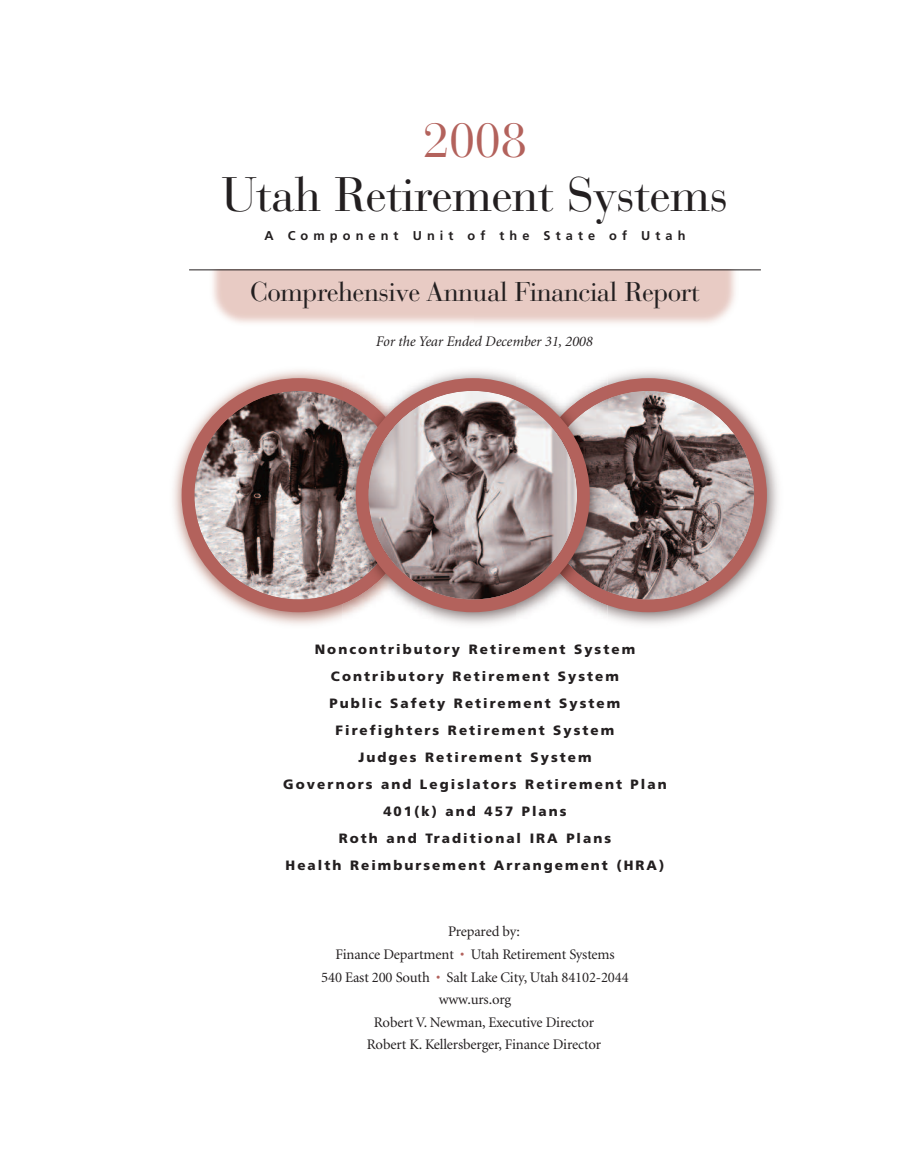
<style>
.page{position:relative;width:905px;height:1175px;background:#fff}
.page>*{position:absolute;margin:0;border:0;box-sizing:border-box;transform-origin:0 0}
.t1{font:48px "Bauer Bodoni";letter-spacing:-.015em;color:#231f20}
.t2{font:48px "Bauer Bodoni";color:#b3625c}
.t3{font:27px "Bauer Bodoni";letter-spacing:-.02em;color:#231f20}
.t4{font:14.7px "Minion";letter-spacing:-.01em;color:#231f20}
.t5{font:italic 14.7px "Minion";color:#231f20}
.t6{font:900 13.5px/27px "Frutiger";letter-spacing:.15em;color:#231f20;text-align:center}
.t7{font:700 12.75px "Frutiger";letter-spacing:.4em;color:#231f20}
.s1{color:#b3625c}
</style>
<div class="page">
<svg style="left:590px;top:378px;width:176px;height:234px;background:#a08a88"></svg>
<img style="left:173px;top:370px;width:181px;height:255px">
<svg style="left:182px;top:378px;width:174px;height:234px;background:#9a8481"></svg>
<hr style="left:189px;top:270px;width:571px;height:1px;background:#231f20">
<img style="left:590px;top:399px;width:17px;height:192px">
<img style="left:342px;top:386px;width:14px;height:218px">
<img style="left:342px;top:400px;width:14px;height:190px">
<svg style="left:356px;top:378px;width:234px;height:234px;background:#ae9594"></svg>
<h1 class="t2" style="left:423px;top:123px;width:106px">2008</h1>
<h1 class="t1" style="left:222px;top:177px;width:507px">Utah Retirement Systems</h1>
<p class="t7" style="left:264px;top:230px;width:422px">A Component Unit of the State of Utah</p>
<h2 class="t3" style="left:250px;top:282px;width:451px">Comprehensive Annual Financial Report</h2>
<p class="t5" style="left:375px;top:335px;width:218px">For the Year Ended December 31, 2008</p>
<p class="t6" style="left:283px;top:636px;width:385px">Noncontributory Retirement System Contributory Retirement System<br>Public Safety Retirement System Firefighters Retirement System<br>Judges Retirement System<br>Governors and Legislators Retirement Plan 401(k) and 457 Plans<br>Roth and Traditional IRA Plans<br>Health Reimbursement Arrangement (HRA)</p>
<p class="t4" style="left:448px;top:926px;width:73px">Prepared by:</p>
<p class="t4" style="left:335px;top:948px;width:281px">Finance Department <span class="s1">•</span> Utah Retirement Systems</p>
<p class="t4" style="left:321px;top:971px;width:309px">540 East 200 South <span class="s1">•</span> Salt Lake City, Utah 84102-2044</p>
<p class="t4" style="left:438px;top:993px;width:74px">www.urs.org</p>
<p class="t4" style="left:374px;top:1016px;width:222px">Robert V. Newman, Executive Director</p>
<p class="t4" style="left:367px;top:1038px;width:236px">Robert K. Kellersberger, Finance Director</p>
</div>
